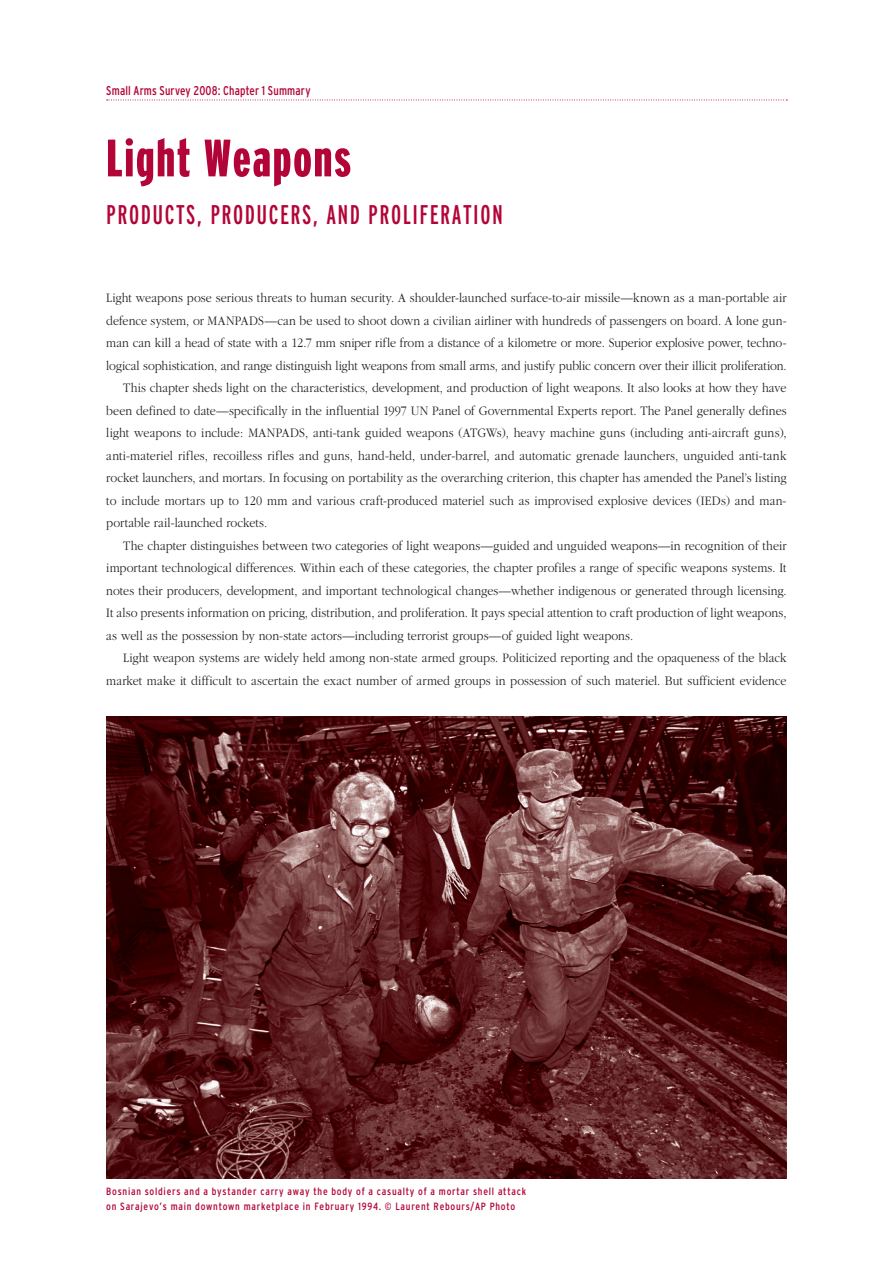
<style>
.page{position:relative;width:893px;height:1263px;background:#fff}
.page>*{position:absolute;margin:0;border:0;box-sizing:border-box;transform-origin:0 0}
.t1{font:900 extra-condensed 52.5px "Interstate";letter-spacing:.035em;color:#b30437}
.t2{font:extra-condensed 27px "Interstate";letter-spacing:.055em;color:#b30437}
.t3{font:300 13.5px "Garamond";letter-spacing:.005em;color:#231f20;scale:.9 1}
.t4{font:condensed 12.75px "Interstate";letter-spacing:.015em;color:#b30437;scale:.95 1}
.t5{font:condensed 10.5px/15px "Interstate";letter-spacing:.07em;color:#b30437}
</style>
<div class="page">
<svg style="left:107px;top:100px;width:680px;height:1px"></svg>
<img style="left:106px;top:716px;width:681px;height:462px">
<p class="t4" style="left:106px;top:84px;width:217px">Small Arms Survey 2008: Chapter 1 Summary</p>
<h1 class="t1" style="left:106px;top:129px;width:246px">Light Weapons</h1>
<h2 class="t2" style="left:106px;top:200px;width:398px">PRODUCTS, PRODUCERS, AND PROLIFERATION</h2>
<p class="t3" style="left:106px;top:291px;width:757px">Light weapons pose serious threats to human security. A shoulder-launched surface-to-air missile—known as a man-portable air</p>
<p class="t3" style="left:106px;top:313px;width:757px">defence system, or MANPADS—can be used to shoot down a civilian airliner with hundreds of passengers on board. A lone gun-</p>
<p class="t3" style="left:106px;top:336px;width:757px">man can kill a head of state with a 12.7 mm sniper rifle from a distance of a kilometre or more. Superior explosive power, techno-</p>
<p class="t3" style="left:106px;top:358px;width:757px">logical sophistication, and range distinguish light weapons from small arms, and justify public concern over their illicit proliferation.</p>
<p class="t3" style="left:123px;top:381px;width:738px">This chapter sheds light on the characteristics, development, and production of light weapons. It also looks at how they have</p>
<p class="t3" style="left:106px;top:403px;width:757px">been defined to date—specifically in the influential 1997 UN Panel of Governmental Experts report. The Panel generally defines</p>
<p class="t3" style="left:106px;top:426px;width:757px">light weapons to include: MANPADS, anti-tank guided weapons (ATGWs), heavy machine guns (including anti-aircraft guns),</p>
<p class="t3" style="left:106px;top:448px;width:757px">anti-materiel rifles, recoilless rifles and guns, hand-held, under-barrel, and automatic grenade launchers, unguided anti-tank</p>
<p class="t3" style="left:106px;top:471px;width:757px">rocket launchers, and mortars. In focusing on portability as the overarching criterion, this chapter has amended the Panel’s listing</p>
<p class="t3" style="left:106px;top:493px;width:757px">to include mortars up to 120 mm and various craft-produced materiel such as improvised explosive devices (IEDs) and man-</p>
<p class="t3" style="left:106px;top:516px;width:180px">portable rail-launched rockets.</p>
<p class="t3" style="left:123px;top:538px;width:738px">The chapter distinguishes between two categories of light weapons—guided and unguided weapons—in recognition of their</p>
<p class="t3" style="left:106px;top:561px;width:757px">important technological differences. Within each of these categories, the chapter profiles a range of specific weapons systems. It</p>
<p class="t3" style="left:106px;top:583px;width:757px">notes their producers, development, and important technological changes—whether indigenous or generated through licensing.</p>
<p class="t3" style="left:106px;top:606px;width:757px">It also presents information on pricing, distribution, and proliferation. It pays special attention to craft production of light weapons,</p>
<p class="t3" style="left:106px;top:628px;width:587px">as well as the possession by non-state actors—including terrorist groups—of guided light weapons.</p>
<p class="t3" style="left:123px;top:651px;width:738px">Light weapon systems are widely held among non-state armed groups. Politicized reporting and the opaqueness of the black</p>
<p class="t3" style="left:106px;top:673px;width:757px">market make it difficult to ascertain the exact number of armed groups in possession of such materiel. But sufficient evidence</p>
<p class="t5" style="left:106px;top:1184px;width:421px">Bosnian soldiers and a bystander carry away the body of a casualty of a mortar shell attack on Sarajevo’s main downtown marketplace in February 1994. © Laurent Rebours/AP Photo</p>
</div>
